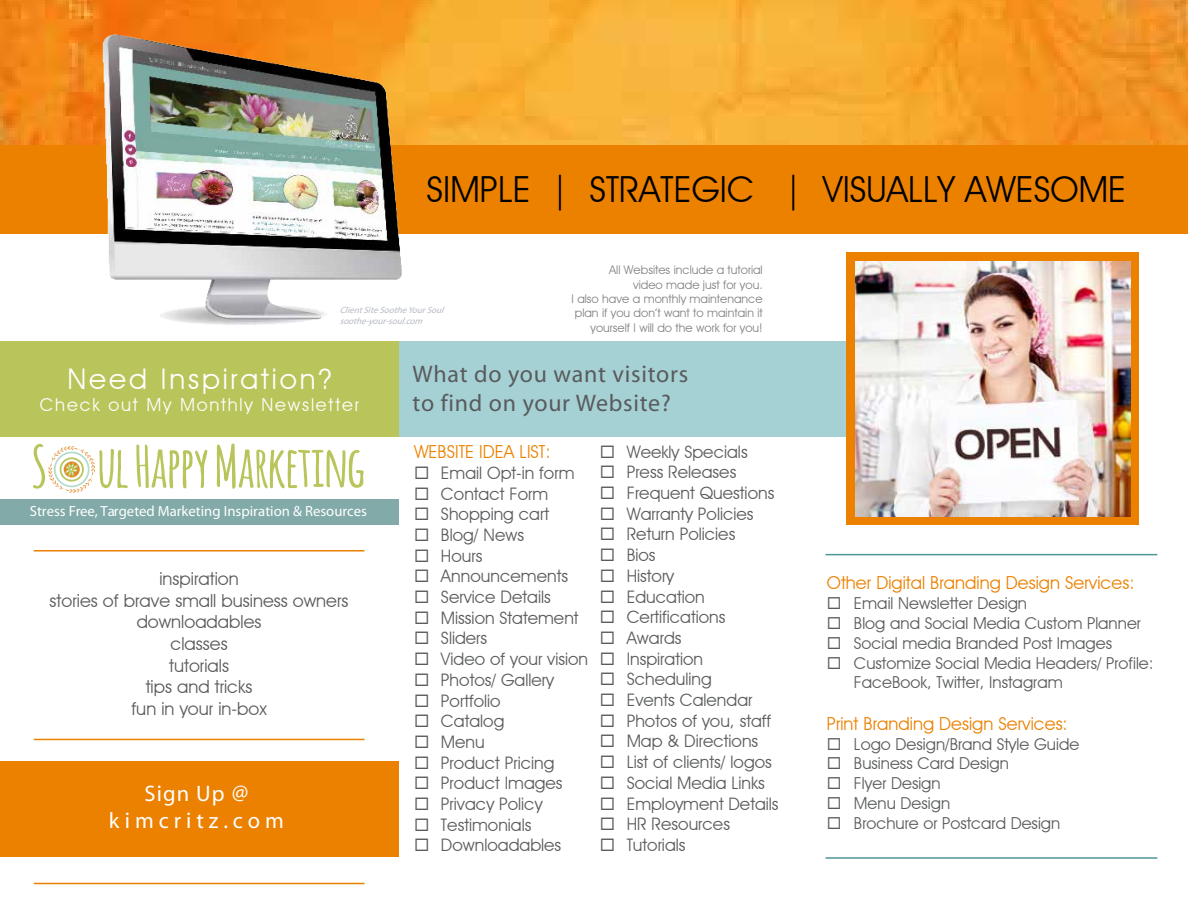
<style>
.page{position:relative;width:1188px;height:918px;background:#fff}
.page>*{position:absolute;margin:0;border:0;box-sizing:border-box;transform-origin:0 0}
.t1{font:700 56.55px "Amatic";color:#b9c55b}
.t2{font:36px "Advantage";color:#000}
.t3{font:28.5px "Advantage";letter-spacing:.1em;color:#fff}
.t4{font:24px/28.8px "Myriad";letter-spacing:.03em;color:#595b5d}
.t5{font:22.5px/27px "Myriad";letter-spacing:.22em;color:#fff;text-align:center}
.t6{font:18px/21.6px "Advantage";color:#595b5d;text-align:center}
.t7{font:18px "Advantage";color:#ec8100}
.t8{font:18px "Advantage";letter-spacing:.1em;color:#fff}
.t9{font:17.25px/20.7px "Advantage";color:#595b5d}
.t10{font:16.5px/19.8px "Advantage";color:#595b5d}
.t11{font:14.7px "Myriad Pro";color:#fff}
.t12{font:12px/14.4px "Advantage";color:#808285;text-align:right}
.t13{font:italic 9px/10.8px "Myriad";color:#b5bac2}
</style>
<div class="page">
<div style="left:398px;top:342px;width:451px;height:95px;background:#a6d1d4"></div>
<div style="left:0;top:128px;width:1188px;height:106px;background:#ec8100"></div>
<div style="left:846px;top:253px;width:293px;height:272px;background:#ec8100"></div>
<img style="left:856px;top:262px;width:274px;height:254px">
<img style="left:0;top:0;width:1188px;height:145px">
<hr style="left:34px;top:550px;width:330px;height:2px;background:#ec8100">
<hr style="left:34px;top:739px;width:330px;height:1px;background:#ec8100">
<hr style="left:34px;top:883px;width:330px;height:1px;background:#ec8100">
<hr style="left:825px;top:554px;width:332px;height:1px;background:#4f9696">
<hr style="left:825px;top:857px;width:332px;height:2px;background:#4f9696">
<img style="left:49px;top:7px;width:423px;height:318px">
<div style="left:0;top:499px;width:398px;height:26px;background:#81aaa9"></div>
<svg style="left:48px;top:446px;width:47px;height:47px"></svg>
<div style="left:0;top:341px;width:398px;height:95px;background:#b9c55b"></div>
<div style="left:0;top:761px;width:398px;height:96px;background:#ec8100"></div>
<h2 class="t2" style="left:426px;top:168px;width:701px">SIMPLE | STRATEGIC | VISUALLY AWESOME</h2>
<p class="t13" style="left:340px;top:305px;width:108px">ClientSiteSootheYourSoul soothe-your-soul.com</p>
<p class="t12" style="left:572px;top:263px;width:193px">All Websites include a tutorial<br>video made just for you.<br>I also have a monthly maintenance plan if you don’t want to maintain it yourself I will do the work for you!</p>
<h3 class="t3" style="left:67px;top:362px;width:266px">Need Inspiration?</h3>
<p class="t8" style="left:40px;top:394px;width:321px">Check out My Monthly Newsletter</p>
<h1 class="t1" style="left:32px;top:426px;width:335px">S ul Happy Marketing</h1>
<p class="t11" style="left:30px;top:502px;width:339px">Stress Free, Targeted Marketing Inspiration &amp; Resources</p>
<p class="t6" style="left:50px;top:568px;width:300px">inspiration<br>stories of brave small business owners downloadables<br>classes<br>tutorials<br>tips and tricks<br>fun in your in-box</p>
<h3 class="t5" style="left:109px;top:781px;width:177px">Sign Up @ kimcritz.com</h3>
<h3 class="t4" style="left:413px;top:361px;width:277px">What do you want visitors to find on your Website?</h3>
<p class="t7" style="left:414px;top:441px;width:138px">WEBSITE IDEA LIST:</p>
<p class="t9" style="left:441px;top:462px;width:149px">Email Opt-in form<br>Contact Form<br>Shopping cart<br>Blog/ News<br>Hours<br>Announcements<br>Service Details<br>Mission Statement<br>Sliders<br>Video of your vision<br>Photos/ Gallery<br>Portfolio<br>Catalog<br>Menu<br>Product Pricing<br>Product Images<br>Privacy Policy<br>Testimonials<br>Downloadables</p>
<p class="t9" style="left:627px;top:441px;width:153px">Weekly Specials<br>Press Releases<br>Frequent Questions<br>Warranty Policies<br>Return Policies<br>Bios<br>History<br>Education<br>Certifications<br>Awards<br>Inspiration<br>Scheduling<br>Events Calendar<br>Photos of you, staff<br>Map &amp; Directions<br>List of clients/ logos<br>Social Media Links<br>Employment Details<br>HR Resources<br>Tutorials</p>
<p class="t7" style="left:827px;top:572px;width:309px">Other Digital Branding Design Services:</p>
<p class="t10" style="left:854px;top:593px;width:301px">Email Newsletter Design<br>Blog and Social Media Custom Planner Social media Branded Post Images Customize Social Media Headers/ Profile:<br>FaceBook, Twitter, Instagram</p>
<p class="t7" style="left:827px;top:713px;width:242px">Print Branding Design Services:</p>
<p class="t10" style="left:854px;top:734px;width:227px">Logo Design/Brand Style Guide<br>Business Card Design<br>Flyer Design<br>Menu Design<br>Brochure or Postcard Design</p>
</div>
